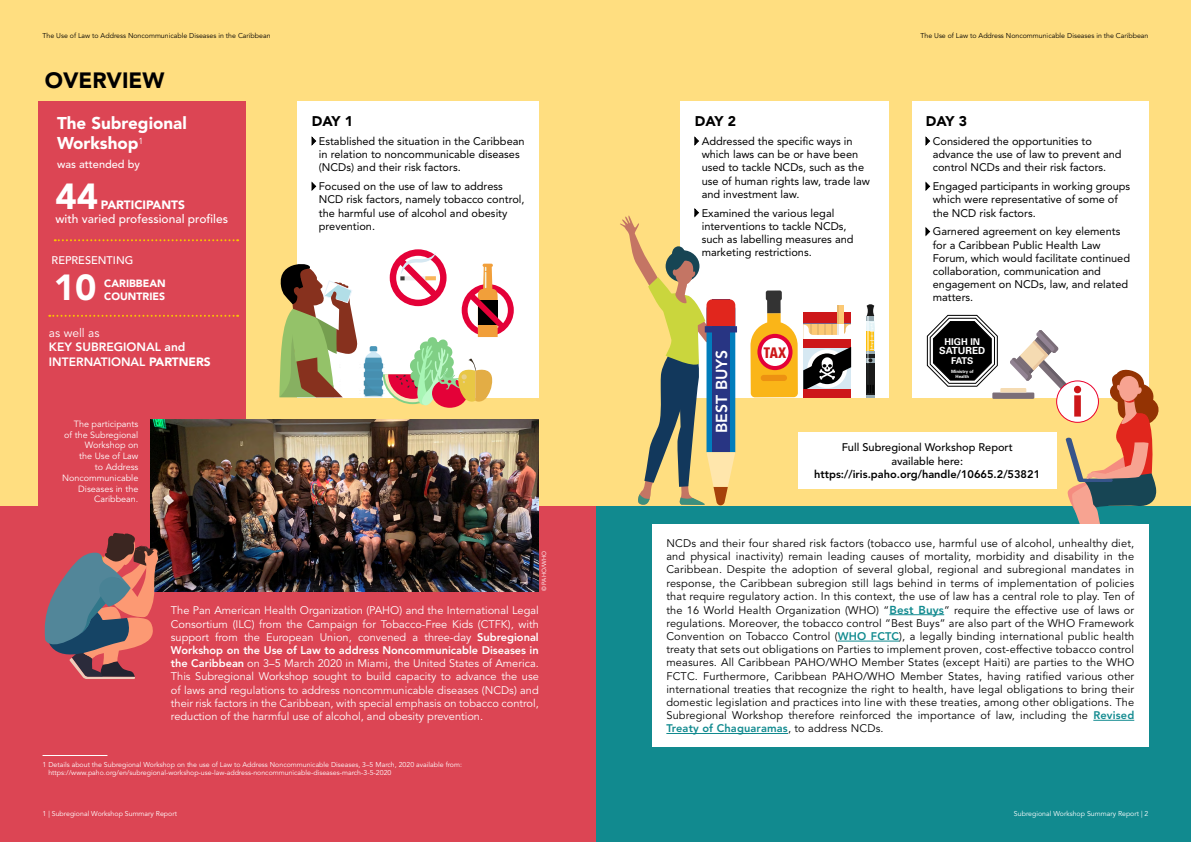
<style>
.page{position:relative;width:1191px;height:842px;background:#fff}
.page>*{position:absolute;margin:0;border:0;box-sizing:border-box;transform-origin:0 0}
.t1{font:900 36px "Avenir LT Std";color:#fff}
.t2{font:900 22px "Avenir LT Std";color:#000}
.t3{font:900 17px/20.4px "Avenir LT Std";color:#fff}
.t4{font:800 15.8px "Avenir LT Std";color:#fff}
.t5{font:700 15.1px "Avenir Next Condensed";color:#cd1719}
.t6{font:900 14px "Avenir LT Std";letter-spacing:-.045em;color:#000}
.t7{font:800 12px/14.4px "Avenir LT Std";color:#fff}
.t8{font:500 12px "Avenir LT Std";color:#fff}
.t9{font:900 12px "Avenir LT Std";color:#fff}
.t10{font:12px "Avenir LT Std";color:#fff}
.t11{font:11px/13.2px "Avenir LT Std";letter-spacing:.015em;color:#000;text-align:justify}
.t12{font:11px/13.2px "Avenir LT Std";color:#000}
.t13{font:11px/13.2px "Avenir LT Std";color:#fff;text-align:justify}
.t14{font:500 11px/13.2px "Avenir LT Std";color:#000;text-align:center}
.t15{font:800 11px "Avenir LT Std";color:#000}
.t16{font:500 11px "Avenir LT Std";color:#fff}
.t17{font:900 10.5px/12.6px "Avenir LT Std";color:#fff}
.t18{font:700 9.9px "Univers LT Std";color:#fff}
.t19{font:700 9.3px "Univers LT Std";color:#fff}
.t20{font:9px/10.8px "Avenir LT Std";color:#fff;text-align:right}
.t21{font:7px/8.4px "Avenir LT Std";color:#fff}
.t22{font:7px "Avenir LT Std";color:#000}
.t23{font:6px "Avenir LT Std";color:#fff}
.t24{font:700 4.4px/5.3px "Univers LT Std";color:#fff;text-align:center}
.s1{font-weight:900}
.s2{font-weight:800}
.s3{font-weight:800;font-size:11.5px;color:#118a8f}
.s4{font-weight:800;color:#118a8f}
</style>
<div class="page">
<div style="left:595px;top:505px;width:596px;height:337px;background:#118a8f"></div>
<div style="left:0;top:505px;width:595px;height:337px;background:#dc4554"></div>
<div style="left:0;top:0;width:1191px;height:505px;background:#ffde80"></div>
<div style="left:38px;top:101px;width:207px;height:487px;background:#dc4554"></div>
<div style="left:298px;top:101px;width:241px;height:296px;background:#fff"></div>
<svg style="left:312px;top:137px;width:4px;height:8px"></svg>
<svg style="left:312px;top:182px;width:4px;height:8px"></svg>
<div style="left:911px;top:101px;width:237px;height:296px;background:#fff"></div>
<svg style="left:925px;top:137px;width:5px;height:8px"></svg>
<svg style="left:925px;top:182px;width:5px;height:8px"></svg>
<svg style="left:925px;top:227px;width:5px;height:9px"></svg>
<div style="left:680px;top:101px;width:209px;height:296px;background:#fff"></div>
<svg style="left:694px;top:137px;width:5px;height:8px"></svg>
<div style="left:798px;top:432px;width:258px;height:57px;background:#fff"></div>
<img style="left:150px;top:420px;width:389px;height:171px">
<svg style="left:55px;top:239px;width:183px;height:2px"></svg>
<svg style="left:49px;top:315px;width:189px;height:2px"></svg>
<svg style="left:44px;top:531px;width:115px;height:148px"></svg>
<div style="left:652px;top:524px;width:496px;height:222px;background:#fff"></div>
<hr style="left:889px;top:614px;width:55px;height:1px;background:#118a8f">
<hr style="left:838px;top:641px;width:61px;height:1px;background:#118a8f">
<hr style="left:1093px;top:720px;width:41px;height:1px;background:#118a8f">
<hr style="left:666px;top:733px;width:122px;height:1px;background:#118a8f">
<svg style="left:620px;top:209px;width:115px;height:296px"></svg>
<div style="left:705px;top:326px;width:32px;height:6px;background:#283583"></div>
<svg style="left:279px;top:249px;width:235px;height:158px"></svg>
<div style="left:672px;top:246px;width:13px;height:15px;background:#174554;border-radius:50%"></div>
<div style="left:803px;top:389px;width:48px;height:9px;background:#cd1719"></div>
<svg style="left:750px;top:290px;width:101px;height:107px"></svg>
<div style="left:866px;top:360px;width:8px;height:37px;background:#98abb2"></div>
<div style="left:866px;top:358px;width:8px;height:37px;background:#1a1a1a"></div>
<hr style="left:867px;top:363px;width:1px;height:32px;background:#212323">
<svg style="left:867px;top:385px;width:6px;height:9px"></svg>
<svg style="left:866px;top:304px;width:8px;height:59px"></svg>
<svg style="left:927px;top:315px;width:235px;height:282px"></svg>
<hr style="left:43px;top:755px;width:64px;height:1px;background:#fff">
<p class="t22" style="left:43px;top:32px;width:229px">The Use of Law to Address Noncommunicable Diseases in the Caribbean</p>
<h2 class="t2" style="left:45px;top:67px;width:121px">OVERVIEW</h2>
<h3 class="t3" style="left:57px;top:113px;width:131px">The Subregional<br>Workshop<sup>1</sup></h3>
<p class="t16" style="left:57px;top:158px;width:84px">was attended by</p>
<h1 class="t1" style="left:55px;top:174px;width:44px">44</h1>
<p class="t9" style="left:101px;top:197px;width:86px">PARTICIPANTS</p>
<p class="t8" style="left:55px;top:212px;width:174px">with varied professional profiles</p>
<p class="t16" style="left:52px;top:254px;width:83px">REPRESENTING</p>
<h1 class="t1" style="left:54px;top:266px;width:44px">10</h1>
<p class="t17" style="left:104px;top:277px;width:63px">CARIBBEAN<br>COUNTRIES</p>
<p class="t10" style="left:49px;top:326px;width:52px">as well as</p>
<p class="t7" style="left:49px;top:340px;width:163px">KEY SUBREGIONAL and<br>INTERNATIONAL <span class="s1">PARTNERS</span></p>
<p class="t20" style="left:62px;top:418px;width:78px">The participants<br>of the Subregional<br>Workshop on<br>the Use of Law<br>to Address<br>Noncommunicable<br>Diseases in the<br>Caribbean.</p>
<p class="t6" style="left:312px;top:113px;width:43px">DAY 1</p>
<p class="t12" style="left:319px;top:135px;width:207px">Established the situation in the Caribbean in relation to noncommunicable diseases (NCDs) and their risk factors.</p>
<p class="t12" style="left:319px;top:180px;width:207px">Focused on the use of law to address<br>NCD risk factors, namely tobacco control, the harmful use of alcohol and obesity prevention.</p>
<p class="t23" style="left:540px;top:591px;width:42px;rotate:-90deg">© PAHO/WHO</p>
<p class="t13" style="left:171px;top:604px;width:369px">The Pan American Health Organization (PAHO) and the International Legal Consortium (ILC) from the Campaign for Tobacco-Free Kids (CTFK), with support from the European Union, convened a three-day <span class="s2">Subregional Workshop on the Use of Law to address Noncommunicable Diseases in the Caribbean</span> on 3–5 March 2020 in Miami, the United States of America.<br>This Subregional Workshop sought to build capacity to advance the use of laws and regulations to address noncommunicable diseases (NCDs) and their risk factors in the Caribbean, with special emphasis on tobacco control, reduction of the harmful use of alcohol, and obesity prevention.</p>
<p class="t21" style="left:48px;top:760px;width:415px;text-indent:-6px">1 Details about the Subregional Workshop on the use of Law to Address Noncommunicable Diseases, 3–5 March, 2020 available from: https://www.paho.org/en/subregional-workshop-use-law-address-noncommunicable-diseases-march-3-5-2020</p>
<p class="t6" style="left:694px;top:113px;width:43px">DAY 2</p>
<p class="t12" style="left:701px;top:135px;width:170px">Addressed the specific ways in which laws can be or have been used to tackle NCDs, such as the use of human rights law, trade law and investment law.</p>
<p class="t12" style="left:701px;top:206px;width:153px">Examined the various legal interventions to tackle NCDs, such as labelling measures and marketing restrictions.</p>
<h3 class="t4" style="left:712px;top:433px;width:85px;rotate:-90deg">BEST BUYS</h3>
<h3 class="t5" style="left:764px;top:343px;width:24px">TAX</h3>
<p class="t22" style="left:920px;top:32px;width:229px">The Use of Law to Address Noncommunicable Diseases in the Caribbean</p>
<p class="t6" style="left:926px;top:113px;width:43px">DAY 3</p>
<p class="t12" style="left:932px;top:135px;width:190px">Considered the opportunities to advance the use of law to prevent and control NCDs and their risk factors.</p>
<p class="t12" style="left:932px;top:180px;width:199px">Engaged participants in working groups which were representative of some of the NCD risk factors.</p>
<p class="t12" style="left:932px;top:225px;width:199px">Garnered agreement on key elements for a Caribbean Public Health Law<br>Forum, which would facilitate continued collaboration, communication and engagement on NCDs, law, and related matters.</p>
<p class="t19" style="left:944px;top:336px;width:37px">HIGH IN</p>
<p class="t18" style="left:939px;top:345px;width:48px">SATURED</p>
<p class="t19" style="left:951px;top:355px;width:24px">FATS</p>
<p class="t24" style="left:951px;top:368px;width:24px">Ministry of<br>Health</p>
<p class="t14" style="left:841px;top:441px;width:173px">Full Subregional Workshop Report available here:</p>
<p class="t15" style="left:814px;top:467px;width:227px">https://iris.paho.org/handle/10665.2/53821</p>
<p class="t11" style="left:666px;top:537px;width:469px">NCDs and their four shared risk factors (tobacco use, harmful use of alcohol, unhealthy diet, and physical inactivity) remain leading causes of mortality, morbidity and disability in the Caribbean. Despite the adoption of several global, regional and subregional mandates in response, the Caribbean subregion still lags behind in terms of implementation of policies that require regulatory action. In this context, the use of law has a central role to play. Ten of the 16 World Health Organization (WHO) “<span class="s3">Best Buys</span>” require the effective use of laws or regulations. Moreover, the tobacco control “Best Buys” are also part of the WHO Framework Convention on Tobacco Control (<span class="s4">WHO FCTC</span>), a legally binding international public health treaty that sets out obligations on Parties to implement proven, cost-effective tobacco control measures. All Caribbean PAHO/WHO Member States (except Haiti) are parties to the WHO FCTC. Furthermore, Caribbean PAHO/WHO Member States, having ratified various other international treaties that recognize the right to health, have legal obligations to bring their domestic legislation and practices into line with these treaties, among other obligations. The Subregional Workshop therefore reinforced the importance of law, including the <span class="s4">Revised Treaty of Chaguaramas</span>, to address NCDs.</p>
<p class="t21" style="left:43px;top:810px;width:136px">1 | Subregional Workshop Summary Report</p>
<p class="t21" style="left:1014px;top:810px;width:136px">Subregional Workshop Summary Report | 2</p>
</div>
